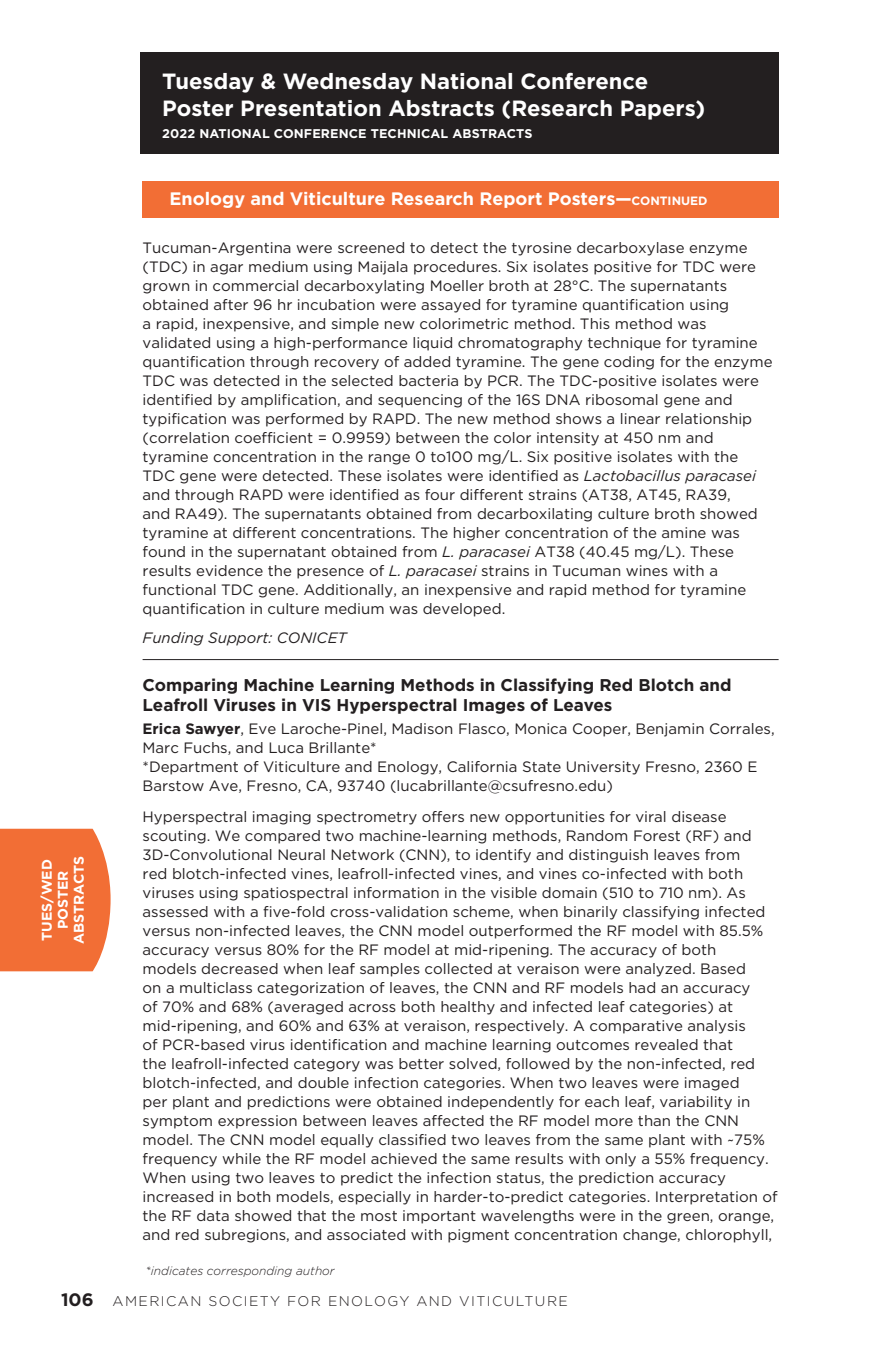
<style>
.page{position:relative;width:885px;height:1354px;background:#fff}
.page>*{position:absolute;margin:0;border:0;box-sizing:border-box;transform-origin:0 0}
.t1{font:700 22px/26.4px "Gotham HTF";color:#fff}
.t2{font:700 18px "Gotham HTF";color:#fff}
.Title-1{font:700 17px/20px "Gotham HTF";color:#231f20}
.body_text{font:15px/19px "Gotham HTF";color:#231f20}
.author-info_copy{font:15px/19px "Gotham HTF";color:#231f20}
.Funding{font:italic 15px "Gotham HTF";color:#231f20}
.t3{font:300 14px "Gotham HTF";letter-spacing:.1em;color:#231f20}
.t4{font:700 14px/16px "Gotham HTF";color:#fff;text-align:center}
.t5{font:700 12.6px "Gotham HTF";letter-spacing:.01em;color:#fff}
.t6{font:italic 300 12px "Gotham HTF";color:#231f20}
.s1{font-size:12px}
.s2{font-style:italic}
.s3{font-weight:700}
.s4{font-weight:700;font-size:18px}
</style>
<div class="page">
<div style="left:140px;top:53px;width:639px;height:101px;background:#231f20"></div>
<div style="left:143px;top:182px;width:636px;height:36px;background:#f26e35"></div>
<hr style="left:143px;top:659px;width:636px;height:1px;background:#231f20">
<div style="left:0;top:829px;width:111px;height:142px;background:#f26e35"></div>
<p class="t4" style="left:38px;top:944px;width:89px;rotate:-90deg">TUES/WED<br>POSTER<br>ABSTRACTS</p>
<h1 class="t1" style="left:162px;top:68px;width:544px">Tuesday &amp; Wednesday National Conference<br>Poster Presentation Abstracts (Research Papers)</h1>
<p class="t5" style="left:162px;top:126px;width:372px">2022 NATIONAL CONFERENCE TECHNICAL ABSTRACTS</p>
<p class="t2" style="left:170px;top:188px;width:540px">Enology and Viticulture Research Report Posters—<span class="s1">CONTINUED</span></p>
<p class="body_text" style="left:143px;top:238px;width:632px">Tucuman-Argentina were screened to detect the tyrosine decarboxylase enzyme (TDC) in agar medium using Maijala procedures. Six isolates positive for TDC were grown in commercial decarboxylating Moeller broth at 28°C. The supernatants obtained after 96 hr incubation were assayed for tyramine quantification using<br>a rapid, inexpensive, and simple new colorimetric method. This method was validated using a high-performance liquid chromatography technique for tyramine quantification through recovery of added tyramine. The gene coding for the enzyme TDC was detected in the selected bacteria by PCR. The TDC-positive isolates were identified by amplification, and sequencing of the 16S DNA ribosomal gene and typification was performed by RAPD. The new method shows a linear relationship (correlation coefficient = 0.9959) between the color intensity at 450 nm and tyramine concentration in the range 0 to100 mg/L. Six positive isolates with the TDC gene were detected. These isolates were identified as <span class="s2">Lactobacillus paracasei </span>and through RAPD were identified as four different strains (AT38, AT45, RA39,<br>and RA49). The supernatants obtained from decarboxilating culture broth showed tyramine at different concentrations. The higher concentration of the amine was found in the supernatant obtained from <span class="s2">L. paracasei</span> AT38 (40.45 mg/L). These results evidence the presence of <span class="s2">L. paracasei</span> strains in Tucuman wines with a functional TDC gene. Additionally, an inexpensive and rapid method for tyramine quantification in culture medium was developed.</p>
<p class="Funding" style="left:143px;top:629px;width:206px">Funding Support: CONICET</p>
<p class="Title-1" style="left:143px;top:674px;width:590px">Comparing Machine Learning Methods in Classifying Red Blotch and<br>Leafroll Viruses in VIS Hyperspectral Images of Leaves</p>
<p class="author-info_copy" style="left:143px;top:719px;width:634px"><span class="s3">Erica Sawyer</span>, Eve Laroche-Pinel, Madison Flasco, Monica Cooper, Benjamin Corrales, Marc Fuchs, and Luca Brillante*<br>*Department of Viticulture and Enology, California State University Fresno, 2360 E Barstow Ave, Fresno, CA, 93740 (lucabrillante@csufresno.edu)</p>
<p class="body_text" style="left:143px;top:806px;width:637px">Hyperspectral imaging spectrometry offers new opportunities for viral disease scouting. We compared two machine-learning methods, Random Forest (RF) and 3D-Convolutional Neural Network (CNN), to identify and distinguish leaves from<br>red blotch-infected vines, leafroll-infected vines, and vines co-infected with both viruses using spatiospectral information in the visible domain (510 to 710 nm). As assessed with a five-fold cross-validation scheme, when binarily classifying infected versus non-infected leaves, the CNN model outperformed the RF model with 85.5% accuracy versus 80% for the RF model at mid-ripening. The accuracy of both<br>models decreased when leaf samples collected at veraison were analyzed. Based<br>on a multiclass categorization of leaves, the CNN and RF models had an accuracy<br>of 70% and 68% (averaged across both healthy and infected leaf categories) at mid-ripening, and 60% and 63% at veraison, respectively. A comparative analysis<br>of PCR-based virus identification and machine learning outcomes revealed that<br>the leafroll-infected category was better solved, followed by the non-infected, red blotch-infected, and double infection categories. When two leaves were imaged<br>per plant and predictions were obtained independently for each leaf, variability in symptom expression between leaves affected the RF model more than the CNN model. The CNN model equally classified two leaves from the same plant with ~75% frequency while the RF model achieved the same results with only a 55% frequency.<br>When using two leaves to predict the infection status, the prediction accuracy increased in both models, especially in harder-to-predict categories. Interpretation of the RF data showed that the most important wavelengths were in the green, orange, and red subregions, and associated with pigment concentration change, chlorophyll,</p>
<p class="t6" style="left:146px;top:1264px;width:191px">*indicates corresponding author</p>
<p class="t3" style="left:61px;top:1294px;width:508px"><span class="s4">106</span> AMERICAN SOCIETY FOR ENOLOGY AND VITICULTURE</p>
</div>
